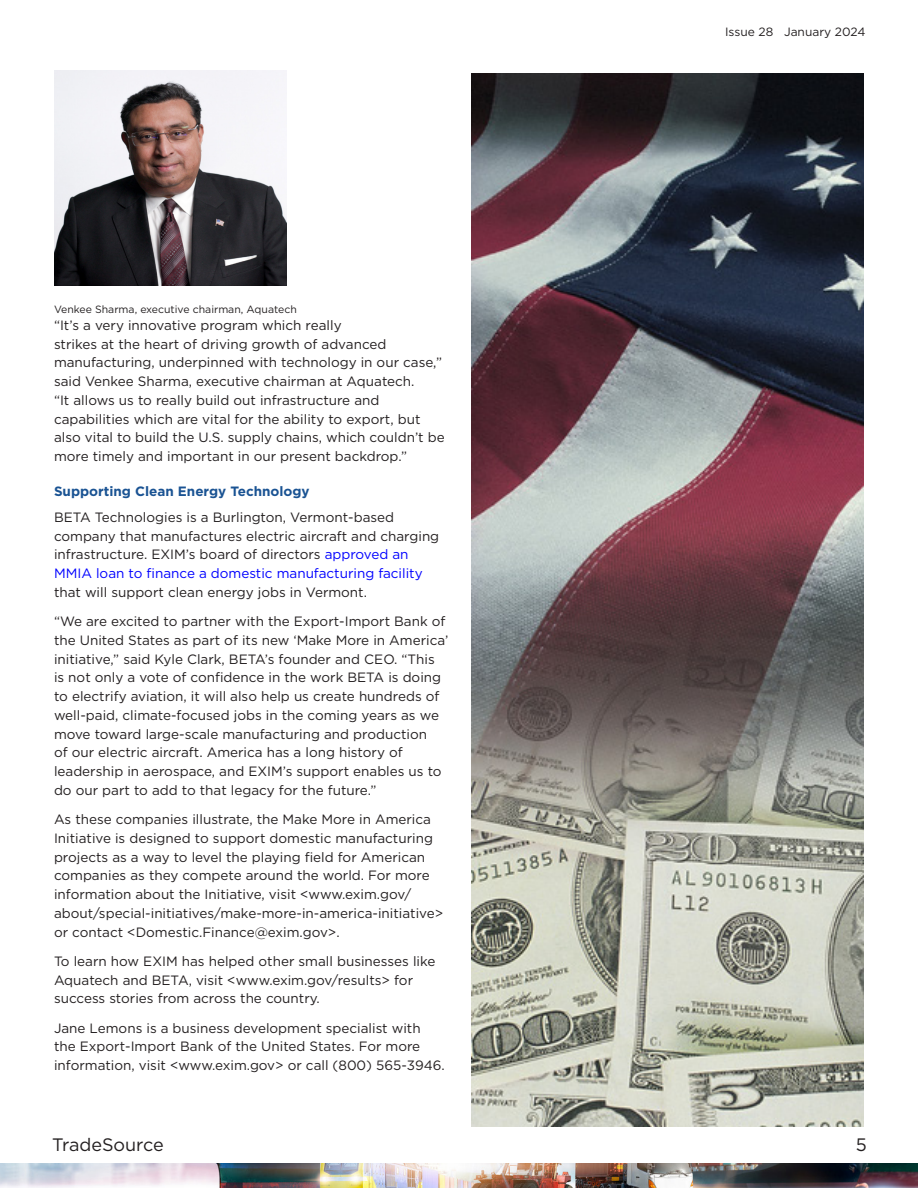
<style>
.page{position:relative;width:918px;height:1188px;background:#fff}
.page>*{position:absolute;margin:0;border:0;box-sizing:border-box;transform-origin:0 0}
.t1{font:18px "Gotham";color:#231f20}
.body_text{font:13.5px/18.8px "Gotham";color:#231f20}
.subhead2{font:700 13.5px "Gotham";color:#1a5393}
.t2{font:12px "Gotham";color:#231f20}
.body_text-2{font:10.5px "Gotham";color:#231f20}
.s1{color:#00f}
</style>
<div class="page">
<img style="left:0;top:1164px;width:918px;height:24px">
<img style="left:54px;top:70px;width:233px;height:215px">
<img style="left:472px;top:74px;width:392px;height:1053px">
<p class="body_text-2" style="left:54px;top:303px;width:244px">Venkee Sharma, executive chairman, Aquatech</p>
<p class="body_text" style="left:54px;top:315px;width:392px">“It’s a very innovative program which really<br>strikes at the heart of driving growth of advanced manufacturing, underpinned with technology in our case,” said Venkee Sharma, executive chairman at Aquatech.<br>“It allows us to really build out infrastructure and capabilities which are vital for the ability to export, but also vital to build the U.S. supply chains, which couldn’t be more timely and important in our present backdrop.”</p>
<p class="subhead2" style="left:54px;top:482px;width:257px">Supporting Clean Energy Technology</p>
<p class="body_text" style="left:54px;top:507px;width:387px">BETA Technologies is a Burlington, Vermont-based company that manufactures electric aircraft and charging infrastructure. EXIM’s board of directors <span class="s1">approved an MMIA loan to finance a domestic manufacturing facility </span>that will support clean energy jobs in Vermont.</p>
<p class="body_text" style="left:54px;top:612px;width:396px">“We are excited to partner with the Export-Import Bank of the United States as part of its new ‘Make More in America’ initiative,” said Kyle Clark, BETA’s founder and CEO. “This<br>is not only a vote of confidence in the work BETA is doing to electrify aviation, it will also help us create hundreds of well-paid, climate-focused jobs in the coming years as we move toward large-scale manufacturing and production<br>of our electric aircraft. America has a long history of leadership in aerospace, and EXIM’s support enables us to do our part to add to that legacy for the future.”</p>
<p class="body_text" style="left:54px;top:810px;width:391px">As these companies illustrate, the Make More in America Initiative is designed to support domestic manufacturing projects as a way to level the playing field for American companies as they compete around the world. For more information about the Initiative, visit &lt;www.exim.gov/ about/special-initiatives/make-more-in-america-initiative&gt; or contact &lt;Domestic.Finance@exim.gov&gt;.</p>
<p class="body_text" style="left:54px;top:951px;width:383px">To learn how EXIM has helped other small businesses like<br>Aquatech and BETA, visit &lt;www.exim.gov/results&gt; for success stories from across the country.</p>
<p class="body_text" style="left:54px;top:1018px;width:392px">Jane Lemons is a business development specialist with the Export-Import Bank of the United States. For more information, visit &lt;www.exim.gov&gt; or call (800) 565-3946.</p>
<p class="t2" style="left:725px;top:24px;width:142px">Issue 28 January 2024</p>
<h1 class="t1" style="left:52px;top:1133px;width:113px">TradeSource</h1>
<h1 class="t1" style="left:856px;top:1133px;width:13px">5</h1>
</div>
